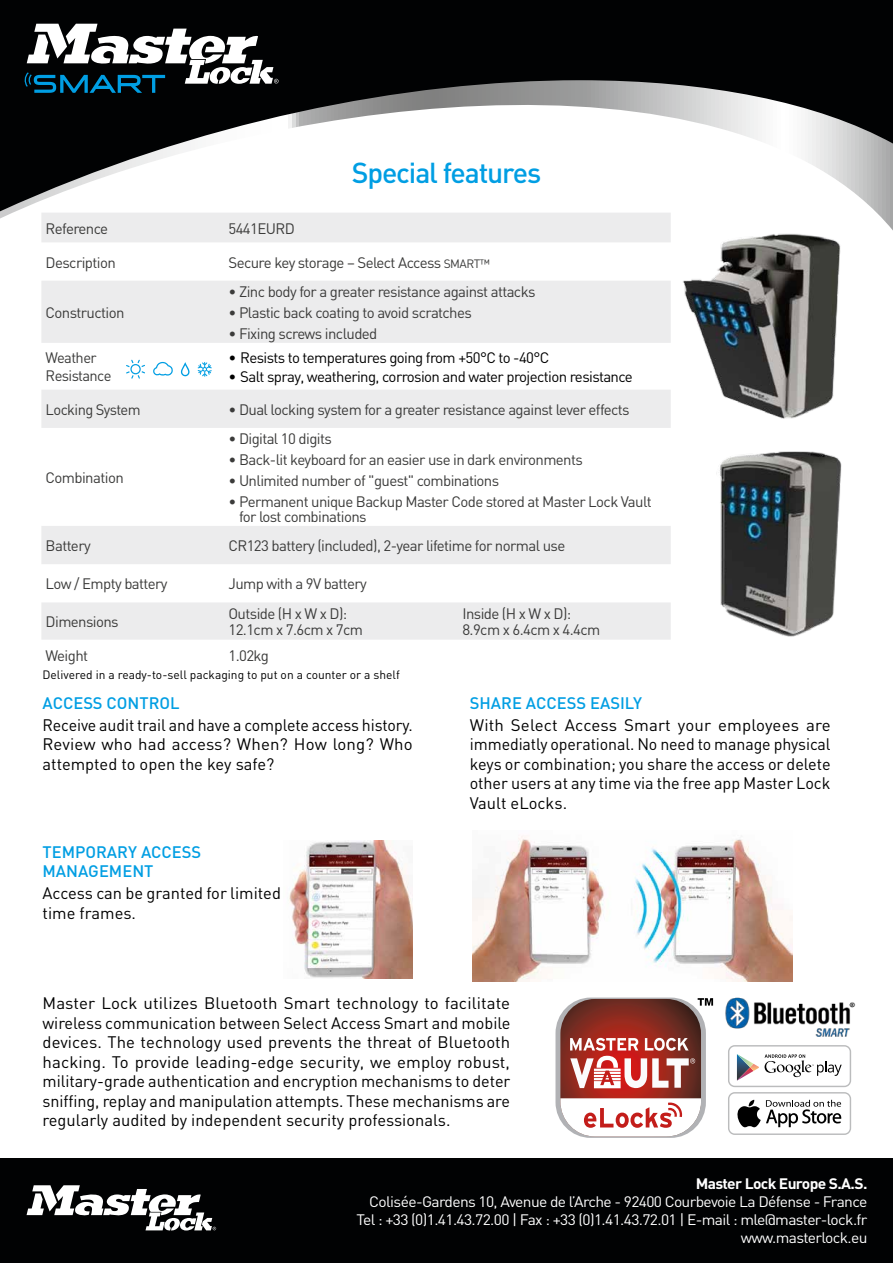
<style>
.page{position:relative;width:893px;height:1263px;background:#fff}
.page>*{position:absolute;margin:0;border:0;box-sizing:border-box;transform-origin:0 0}
.t1{font:500 28.5px "DIN";letter-spacing:-.04em;color:#009ee3}
.t2{font:16.5px/19.5px "DIN";color:#000;text-align:justify}
.t3{font:500 16.5px/19.5px "DIN";color:#009ee3}
.t4{font:15px/16.5px "DIN";letter-spacing:-.04em;color:#3b3b3a}
.t5{font:15px/18px "DIN";letter-spacing:-.04em;color:#fff;text-align:right;scale:1.04 1}
.t6{font:15px "DIN";letter-spacing:-.04em;color:#000}
.t7{font:700 15px "DIN";letter-spacing:-.04em;color:#fff;scale:1.04 1}
.t8{font:12px "DIN";color:#000}
.s1{font-size:12px}
</style>
<div class="page">
<div style="left:0;top:1159px;width:893px;height:104px;background:#010203"></div>
<div style="left:0;top:0;width:893px;height:33px;background:#010203"></div>
<img style="left:716px;top:451px;width:126px;height:186px">
<img style="left:683px;top:233px;width:158px;height:186px">
<svg style="left:41px;top:231px;width:630px;height:409px"></svg>
<svg style="left:27px;top:1185px;width:189px;height:45px"></svg>
<img style="left:289px;top:841px;width:123px;height:137px">
<svg style="left:555px;top:997px;width:151px;height:141px"></svg>
<svg style="left:560px;top:998px;width:153px;height:138px"></svg>
<img style="left:725px;top:997px;width:131px;height:40px">
<svg style="left:728px;top:1045px;width:123px;height:90px"></svg>
<img style="left:472px;top:836px;width:320px;height:146px">
<svg style="left:181px;top:362px;width:9px;height:15px"></svg>
<svg style="left:126px;top:360px;width:19px;height:19px"></svg>
<svg style="left:153px;top:362px;width:20px;height:14px"></svg>
<svg style="left:197px;top:361px;width:16px;height:16px"></svg>
<svg style="left:0;top:33px;width:893px;height:198px"></svg>
<svg style="left:24px;top:24px;width:255px;height:69px"></svg>
<h1 class="t1" style="left:352px;top:154px;width:191px">Special features</h1>
<p class="t4" style="left:46px;top:220px;width:64px">Reference</p>
<p class="t4" style="left:228px;top:220px;width:68px">5441EURD</p>
<p class="t4" style="left:46px;top:254px;width:72px">Description</p>
<p class="t4" style="left:228px;top:254px;width:263px">Secure key storage – Select Access <span class="s1">SMART</span><span class="s1">™</span></p>
<p class="t4" style="left:46px;top:304px;width:80px">Construction</p>
<p class="t4" style="left:228px;top:283px;width:309px">• Zinc body for a greater resistance against attacks</p>
<p class="t4" style="left:228px;top:304px;width:245px">• Plastic back coating to avoid scratches</p>
<p class="t4" style="left:228px;top:325px;width:150px">• Fixing screws included</p>
<p class="t4" style="left:46px;top:349px;width:67px;line-height:18px">Weather<br>Resistance</p>
<p class="t6" style="left:228px;top:348px;width:322px">• Resists to temperatures going from +50°C to -40°C</p>
<p class="t6" style="left:228px;top:367px;width:406px">• Salt spray, weathering, corrosion and water projection resistance</p>
<p class="t4" style="left:46px;top:401px;width:97px">Locking System</p>
<p class="t4" style="left:228px;top:401px;width:403px">• Dual locking system for a greater resistance against lever effects</p>
<p class="t4" style="left:46px;top:469px;width:80px">Combination</p>
<p class="t4" style="left:228px;top:430px;width:105px">• Digital 10 digits</p>
<p class="t4" style="left:228px;top:451px;width:356px">• Back-lit keyboard for an easier use in dark environments</p>
<p class="t4" style="left:228px;top:472px;width:272px">• Unlimited number of "guest" combinations</p>
<p class="t4" style="left:239px;top:493px;width:414px;line-height:15px;text-indent:-11px">• Permanent unique Backup Master Code stored at Master Lock Vault for lost combinations</p>
<p class="t4" style="left:46px;top:537px;width:47px">Battery</p>
<p class="t4" style="left:228px;top:537px;width:338px">CR123 battery (included), 2-year lifetime for normal use</p>
<p class="t4" style="left:46px;top:575px;width:123px">Low / Empty battery</p>
<p class="t4" style="left:228px;top:575px;width:140px">Jump with a 9V battery</p>
<p class="t4" style="left:46px;top:613px;width:75px">Dimensions</p>
<p class="t4" style="left:228px;top:605px;width:136px">Outside (H x W x D):<br>12.1cm x 7.6cm x 7cm</p>
<p class="t4" style="left:462px;top:605px;width:140px">Inside (H x W x D):<br>8.9cm x 6.4cm x 4.4cm</p>
<p class="t4" style="left:46px;top:647px;width:44px">Weight</p>
<p class="t4" style="left:228px;top:647px;width:42px">1.02kg</p>
<p class="t8" style="left:43px;top:667px;width:359px">Delivered in a ready-to-sell packaging to put on a counter or a shelf</p>
<p class="t3" style="left:43px;top:693px;width:139px">ACCESS CONTROL</p>
<p class="t2" style="left:43px;top:715px;width:372px">Receive audit trail and have a complete access history.<br>Review who had access? When? How long? Who attempted to open the key safe?</p>
<p class="t3" style="left:43px;top:842px;width:160px">TEMPORARY ACCESS<br>MANAGEMENT</p>
<p class="t2" style="left:43px;top:883px;width:240px">Access can be granted for limited time frames.</p>
<p class="t3" style="left:470px;top:693px;width:174px">SHARE ACCESS EASILY</p>
<p class="t2" style="left:470px;top:715px;width:362px">With Select Access Smart your employees are immediatly operational. No need to manage physical keys or combination; you share the access or delete other users at any time via the free app Master Lock Vault eLocks.</p>
<p class="t2" style="left:43px;top:993px;width:469px">Master Lock utilizes Bluetooth Smart technology to facilitate wireless communication between Select Access Smart and mobile devices. The technology used prevents the threat of Bluetooth hacking. To provide leading-edge security, we employ robust, military-grade authentication and encryption mechanisms to deter sniffing, replay and manipulation attempts. These mechanisms are regularly audited by independent security professionals.</p>
<p class="t7" style="left:696px;top:1173px;width:167px">Master Lock Europe S.A.S.</p>
<p class="t5" style="left:357px;top:1192px;width:493px">Colisée-Gardens 10, Avenue de l’Arche - 92400 Courbevoie La Défense - France<br>Tel : +33 (0)1.41.43.72.00 | Fax : +33 (0)1.41.43.72.01 | E-mail : mle@master-lock.fr www.masterlock.eu</p>
</div>
